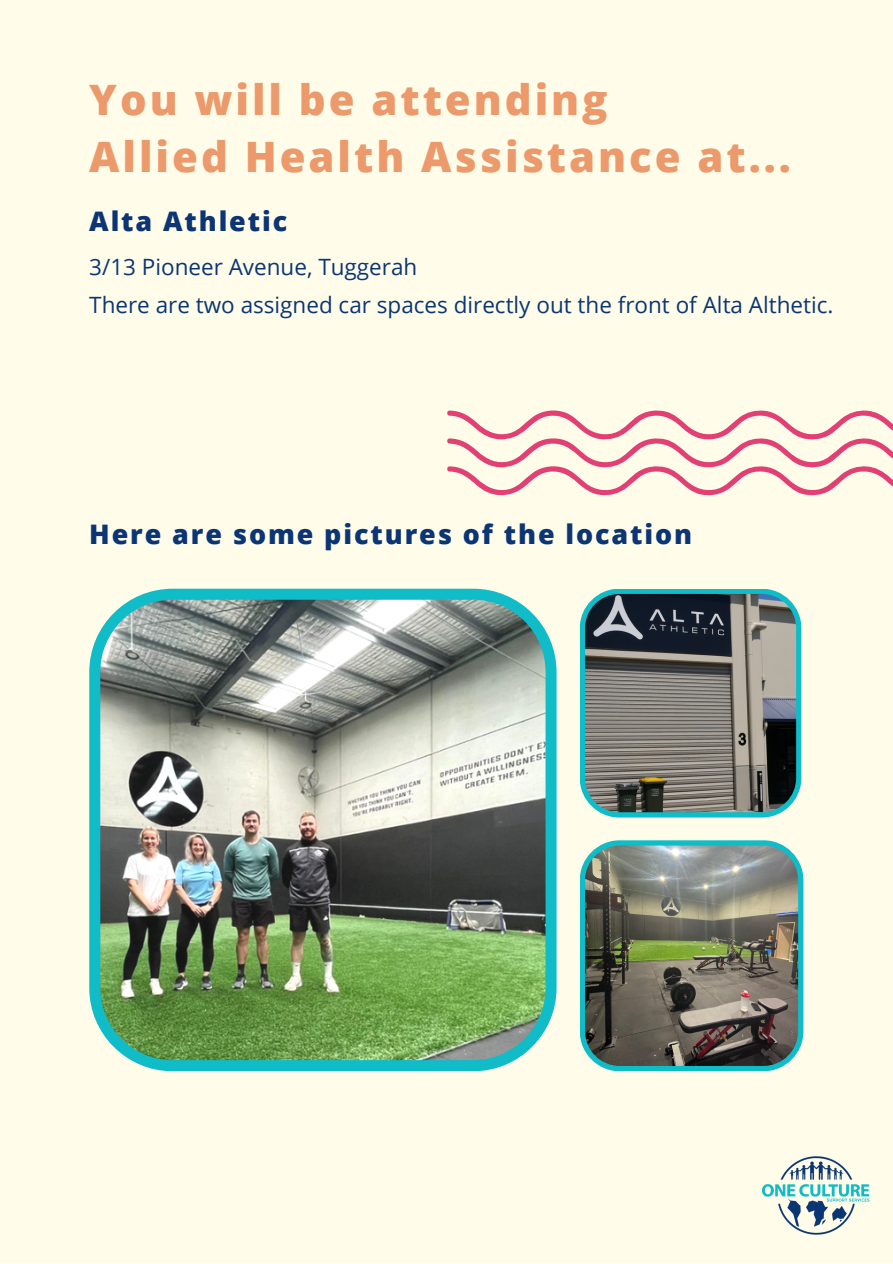
<style>
.page{position:relative;width:893px;height:1264px;background:#fff}
.page>*{position:absolute;margin:0;border:0;box-sizing:border-box;transform-origin:0 0}
.t1{font:800 41.85px "Open Sans";letter-spacing:.07em;color:#ec996c}
.t2{font:800 26.85px "Open Sans";letter-spacing:.07em;color:#0b3574}
.t3{font:22.5px "Open Sans";color:#0b3674}
</style>
<div class="page">
<div style="left:0;top:0;width:892px;height:1262px;background:#fffde9"></div>
<img style="left:762px;top:1156px;width:108px;height:79px">
<svg style="left:447px;top:410px;width:445px;height:86px"></svg>
<svg style="left:580px;top:589px;width:221px;height:228px;background:#697673"></svg>
<img style="left:580px;top:840px;width:223px;height:231px">
<img style="left:89px;top:588px;width:467px;height:483px">
<p class="t1" style="left:89px;top:70px;width:520px">You will be attending</p>
<p class="t1" style="left:89px;top:128px;width:703px">Allied Health Assistance at...</p>
<p class="t2" style="left:89px;top:202px;width:199px">Alta Athletic</p>
<p class="t3" style="left:89px;top:251px;width:329px">3/13 Pioneer Avenue, Tuggerah</p>
<p class="t3" style="left:89px;top:288px;width:745px">There are two assigned car spaces directly out the front of Alta Althetic.</p>
<p class="t2" style="left:89px;top:515px;width:604px">Here are some pictures of the location</p>
</div>
